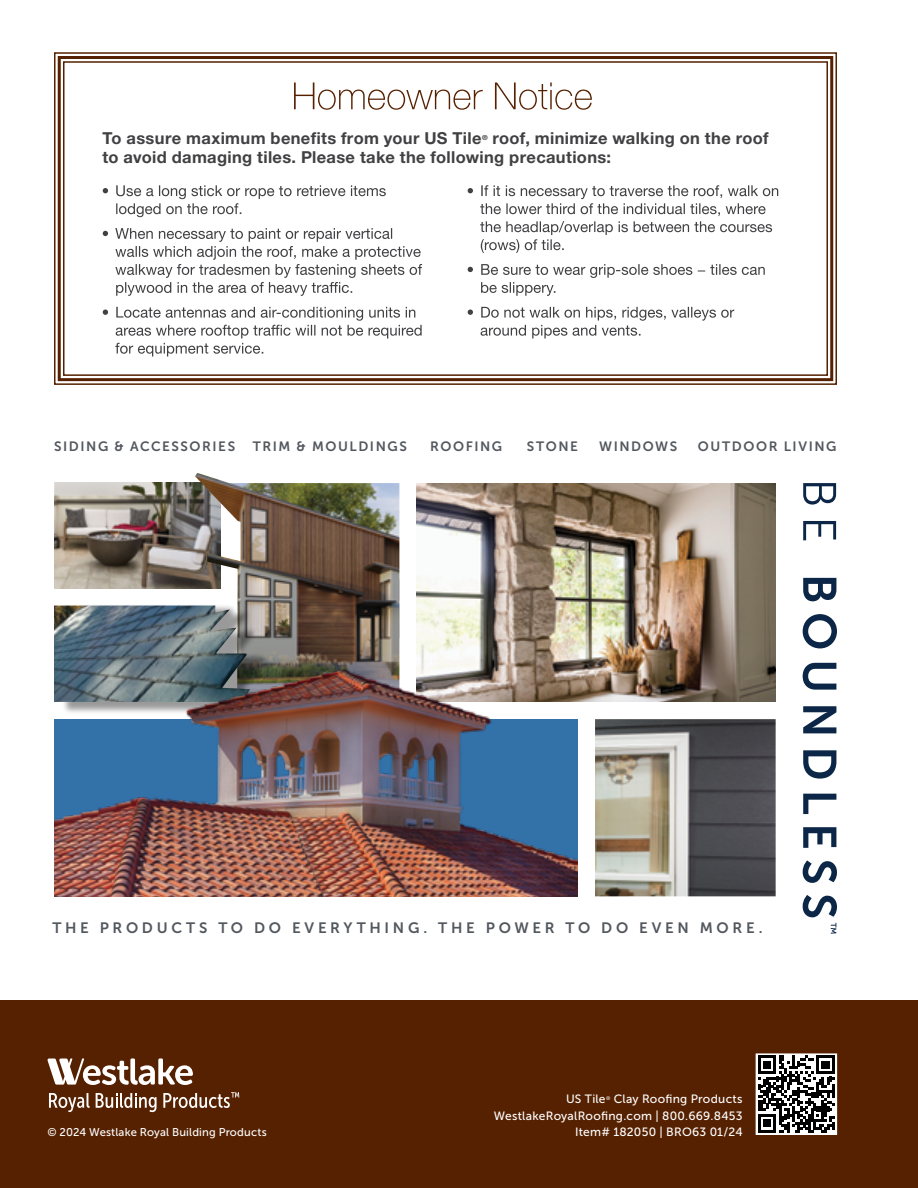
<style>
.page{position:relative;width:918px;height:1188px;background:#fff}
.page>*{position:absolute;margin:0;border:0;box-sizing:border-box;transform-origin:0 0}
.t1{font:700 16.5px/19.5px "Helvetica Neue LT Std";letter-spacing:.02em;color:#414042}
.t2{font:15px "Museo Sans 700";letter-spacing:.245em;color:#53585f}
.t3{font:13.5px "Museo Sans 700";letter-spacing:.115em;color:#53585f}
.t4{font:12px/16.5px "Museo Sans 500";letter-spacing:.02em;color:#fff;text-align:right}
.t5{font:11.25px "Museo Sans 500";letter-spacing:.015em;color:#fff}
.t6{font:700 7.05px "Helvetica Neue LT Std";color:#414042}
.t7{font:5.25px "Museo Sans 500";color:#fff}
</style>
<div class="page">
<svg style="left:54px;top:52px;width:783px;height:333px"></svg>
<div style="left:58px;top:56px;width:775px;height:325px;border:3px solid #562100"></div>
<div style="left:63px;top:61px;width:765px;height:315px;border:2px solid #562100"></div>
<svg style="left:294px;top:82px;width:298px;height:28px"></svg>
<svg style="left:103px;top:307px;width:319px;height:50px"></svg>
<svg style="left:103px;top:228px;width:319px;height:68px"></svg>
<svg style="left:103px;top:185px;width:283px;height:32px"></svg>
<svg style="left:468px;top:307px;width:266px;height:32px"></svg>
<svg style="left:468px;top:264px;width:297px;height:32px"></svg>
<svg style="left:468px;top:185px;width:310px;height:68px"></svg>
<svg style="left:803px;top:483px;width:33px;height:22px"></svg>
<svg style="left:803px;top:521px;width:33px;height:19px"></svg>
<svg style="left:803px;top:578px;width:33px;height:23px"></svg>
<svg style="left:803px;top:614px;width:34px;height:34px"></svg>
<svg style="left:803px;top:663px;width:33px;height:27px"></svg>
<svg style="left:803px;top:706px;width:33px;height:27px"></svg>
<svg style="left:803px;top:750px;width:33px;height:29px"></svg>
<svg style="left:803px;top:794px;width:33px;height:20px"></svg>
<svg style="left:803px;top:827px;width:33px;height:21px"></svg>
<svg style="left:803px;top:860px;width:34px;height:23px"></svg>
<svg style="left:803px;top:895px;width:34px;height:22px"></svg>
<svg style="left:831px;top:923px;width:5px;height:11px"></svg>
<img style="left:416px;top:483px;width:360px;height:219px">
<img style="left:595px;top:719px;width:181px;height:177px">
<img style="left:54px;top:483px;width:141px;height:105px">
<img style="left:195px;top:473px;width:204px;height:176px">
<div style="left:62px;top:604px;width:210px;height:111px;background:#000;opacity:.4"></div>
<img style="left:54px;top:606px;width:196px;height:43px">
<img style="left:54px;top:649px;width:524px;height:247px">
<div style="left:0;top:1000px;width:918px;height:188px;background:#562100"></div>
<svg style="left:47px;top:1058px;width:146px;height:27px"></svg>
<svg style="left:49px;top:1093px;width:41px;height:19px"></svg>
<svg style="left:96px;top:1093px;width:61px;height:19px"></svg>
<svg style="left:163px;top:1092px;width:76px;height:16px"></svg>
<svg style="left:758px;top:1056px;width:77px;height:77px;background:#6e6e6e"></svg>
<div style="left:756px;top:1054px;width:81px;height:81px;border:1px solid #fff"></div>
<p class="t1" style="left:103px;top:128px;width:380px">To assure maximum benefits from your US Tile</p>
<p class="t6" style="left:482px;top:133px;width:7px">®</p>
<p class="t1" style="left:103px;top:128px;width:668px;text-indent:390px">roof, minimize walking on the roof to avoid damaging tiles. Please take the following precautions:</p>
<p class="t3" style="left:54px;top:439px;width:183px">SIDING &amp; ACCESSORIES</p>
<p class="t3" style="left:253px;top:439px;width:156px">TRIM &amp; MOULDINGS</p>
<p class="t3" style="left:430px;top:439px;width:74px">ROOFING</p>
<p class="t3" style="left:527px;top:439px;width:53px">STONE</p>
<p class="t3" style="left:599px;top:439px;width:80px">WINDOWS</p>
<p class="t3" style="left:698px;top:439px;width:140px">OUTDOOR LIVING</p>
<p class="t2" style="left:52px;top:919px;width:712px">THE PRODUCTS TO DO EVERYTHING. THE POWER TO DO EVEN MORE.</p>
<p class="t5" style="left:48px;top:1126px;width:221px">© 2024 Westlake Royal Building Products</p>
<p class="t4" style="left:494px;top:1091px;width:250px">Clay Roofing Products<br>WestlakeRoyalRoofing.com | 800.669.8453<br>Item# 182050 | BRO63 01/24</p>
<p class="t4" style="left:566px;top:1091px;width:41px">US Tile</p>
<p class="t7" style="left:606px;top:1095px;width:6px">®</p>
</div>
